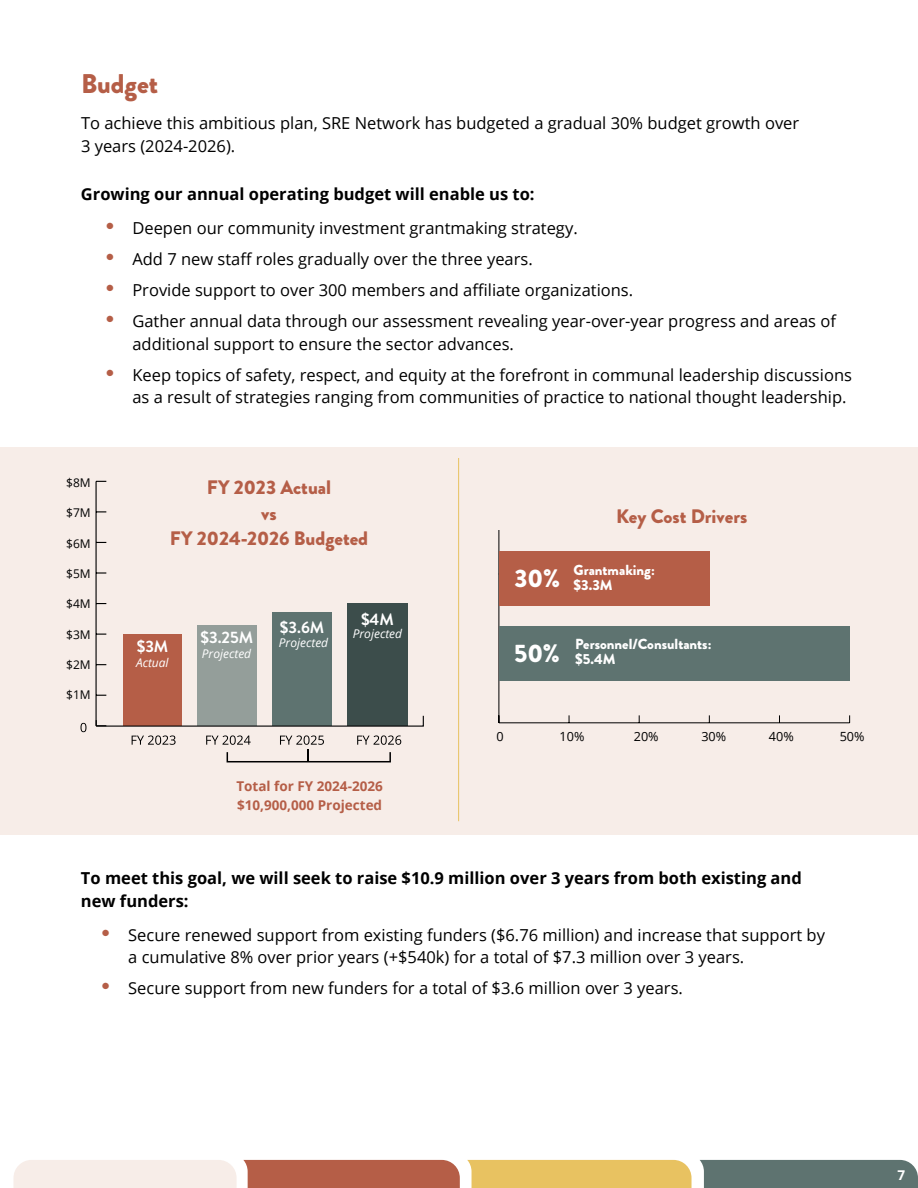
<style>
.page{position:relative;width:918px;height:1188px;background:#fff}
.page>*{position:absolute;margin:0;border:0;box-sizing:border-box;transform-origin:0 0}
.t1{font:900 27px "Brandon Grotesque";color:#b55e47}
.t2{font:900 19.5px/25.5px "Brandon Grotesque";color:#b55e47;text-align:center}
.t3{font:16.5px/22.5px "Open Sans";color:#000}
.t4{font:700 16.5px/22.5px "Open Sans";color:#000}
.t5{font:700 16.5px "Brandon Grotesque";color:#fff}
.t6{font:900 14.55px/15px "Brandon Grotesque";color:#fff}
.t7{font:700 13.5px/19.5px "Open Sans";color:#b55e47}
.t8{font:700 13.5px "Open Sans";color:#fff}
.t9{font:12.6px "Open Sans";color:#000}
.t10{font:italic 12px "Open Sans";color:#fff}
.t11{font:12px "Open Sans";color:#000}
</style>
<div class="page">
<svg style="left:14px;top:1160px;width:904px;height:28px;background:#c0a586"></svg>
<div style="left:0;top:446px;width:918px;height:389px;background:#f7ede8"></div>
<svg style="left:81px;top:723px;width:5px;height:9px"></svg>
<hr style="left:96px;top:481px;width:1px;height:245px;background:#000">
<svg style="left:97px;top:572px;width:9px;height:2px"></svg>
<div style="left:347px;top:603px;width:60px;height:123px;background:#3c4d4b"></div>
<div style="left:272px;top:613px;width:60px;height:113px;background:#5e7370"></div>
<div style="left:197px;top:626px;width:59px;height:100px;background:#949e9a"></div>
<div style="left:123px;top:634px;width:59px;height:92px;background:#b55e47"></div>
<svg style="left:132px;top:735px;width:44px;height:10px"></svg>
<svg style="left:206px;top:735px;width:45px;height:10px"></svg>
<svg style="left:357px;top:735px;width:44px;height:10px"></svg>
<div style="left:227px;top:751px;width:164px;height:11px;border:2px solid #000"></div>
<svg style="left:95px;top:715px;width:329px;height:12px"></svg>
<svg style="left:280px;top:735px;width:44px;height:26px"></svg>
<hr style="left:499px;top:722px;width:351px;height:1px;background:#000">
<hr style="left:498px;top:425px;width:1px;height:298px;background:#000">
<div style="left:499px;top:626px;width:351px;height:55px;background:#5e7370"></div>
<div style="left:499px;top:551px;width:210px;height:55px;background:#b55e47"></div>
<div style="left:481px;top:446px;width:34px;height:84px;background:#f7ede8"></div>
<hr style="left:458px;top:458px;width:1px;height:363px;background:#e8c261">
<div style="left:0;top:418px;width:918px;height:28px;background:#fff"></div>
<h1 class="t1" style="left:81px;top:65px;width:79px">Budget</h1>
<p class="t3" style="left:81px;top:111px;width:720px">To achieve this ambitious plan, SRE Network has budgeted a gradual 30% budget growth over<br>3 years (2024-2026).</p>
<p class="t4" style="left:81px;top:182px;width:455px">Growing our annual operating budget will enable us to:</p>
<p class="t3" style="left:105px;top:216px;width:474px"><sup>•</sup> Deepen our community investment grantmaking strategy.</p>
<p class="t3" style="left:105px;top:247px;width:429px"><sup>•</sup> Add 7 new staff roles gradually over the three years.</p>
<p class="t3" style="left:105px;top:278px;width:529px"><sup>•</sup> Provide support to over 300 members and affiliate organizations.</p>
<p class="t3" style="left:132px;top:309px;width:705px;text-indent:-27px"><sup>•</sup> Gather annual data through our assessment revealing year-over-year progress and areas of additional support to ensure the sector advances.</p>
<p class="t3" style="left:132px;top:363px;width:721px;text-indent:-27px"><sup>•</sup> Keep topics of safety, respect, and equity at the forefront in communal leadership discussions as a result of strategies ranging from communities of practice to national thought leadership.</p>
<p class="t11" style="left:66px;top:474px;width:26px">$8M</p>
<p class="t11" style="left:66px;top:505px;width:26px">$7M</p>
<p class="t11" style="left:66px;top:535px;width:26px">$6M</p>
<p class="t11" style="left:66px;top:565px;width:26px">$5M</p>
<p class="t11" style="left:66px;top:596px;width:26px">$4M</p>
<p class="t11" style="left:66px;top:626px;width:26px">$3M</p>
<p class="t11" style="left:66px;top:656px;width:26px">$2M</p>
<p class="t11" style="left:66px;top:687px;width:26px">$1M</p>
<p class="t2" style="left:170px;top:475px;width:200px">FY 2023 Actual<br>vs<br>FY 2024-2026 Budgeted</p>
<p class="t5" style="left:137px;top:634px;width:33px">$3M</p>
<p class="t10" style="left:136px;top:654px;width:34px">Actual</p>
<p class="t5" style="left:200px;top:626px;width:54px">$3.25M</p>
<p class="t10" style="left:202px;top:645px;width:51px">Projected</p>
<p class="t5" style="left:280px;top:616px;width:46px">$3.6M</p>
<p class="t10" style="left:279px;top:634px;width:51px">Projected</p>
<p class="t5" style="left:361px;top:608px;width:34px">$4M</p>
<p class="t10" style="left:353px;top:625px;width:51px">Projected</p>
<p class="t7" style="left:236px;top:776px;width:148px">Total for FY 2024-2026 $10,900,000 Projected</p>
<p class="t2" style="left:616px;top:503px;width:133px">Key Cost Drivers</p>
<p class="t6" style="left:515px;top:562px;width:142px;text-indent:59px">Grantmaking:<br><sup>30%</sup> $3.3M</p>
<p class="t6" style="left:514px;top:637px;width:199px;text-indent:61px">Personnel/Consultants:<br><sup>50%</sup> $5.4M</p>
<p class="t9" style="left:497px;top:728px;width:9px">0</p>
<p class="t9" style="left:560px;top:728px;width:26px">10%</p>
<p class="t9" style="left:634px;top:728px;width:26px">20%</p>
<p class="t9" style="left:701px;top:728px;width:26px">30%</p>
<p class="t9" style="left:769px;top:728px;width:26px">40%</p>
<p class="t9" style="left:840px;top:728px;width:26px">50%</p>
<p class="t4" style="left:81px;top:866px;width:722px">To meet this goal, we will seek to raise $10.9 million over 3 years from both existing and new funders:</p>
<p class="t3" style="left:128px;top:923px;width:698px;text-indent:-27px"><sup>•</sup> Secure renewed support from existing funders ($6.76 million) and increase that support by a cumulative 8% over prior years (+$540k) for a total of $7.3 million over 3 years.</p>
<p class="t3" style="left:101px;top:977px;width:583px"><sup>•</sup> Secure support from new funders for a total of $3.6 million over 3 years.</p>
<p class="t8" style="left:897px;top:1166px;width:9px">7</p>
</div>
